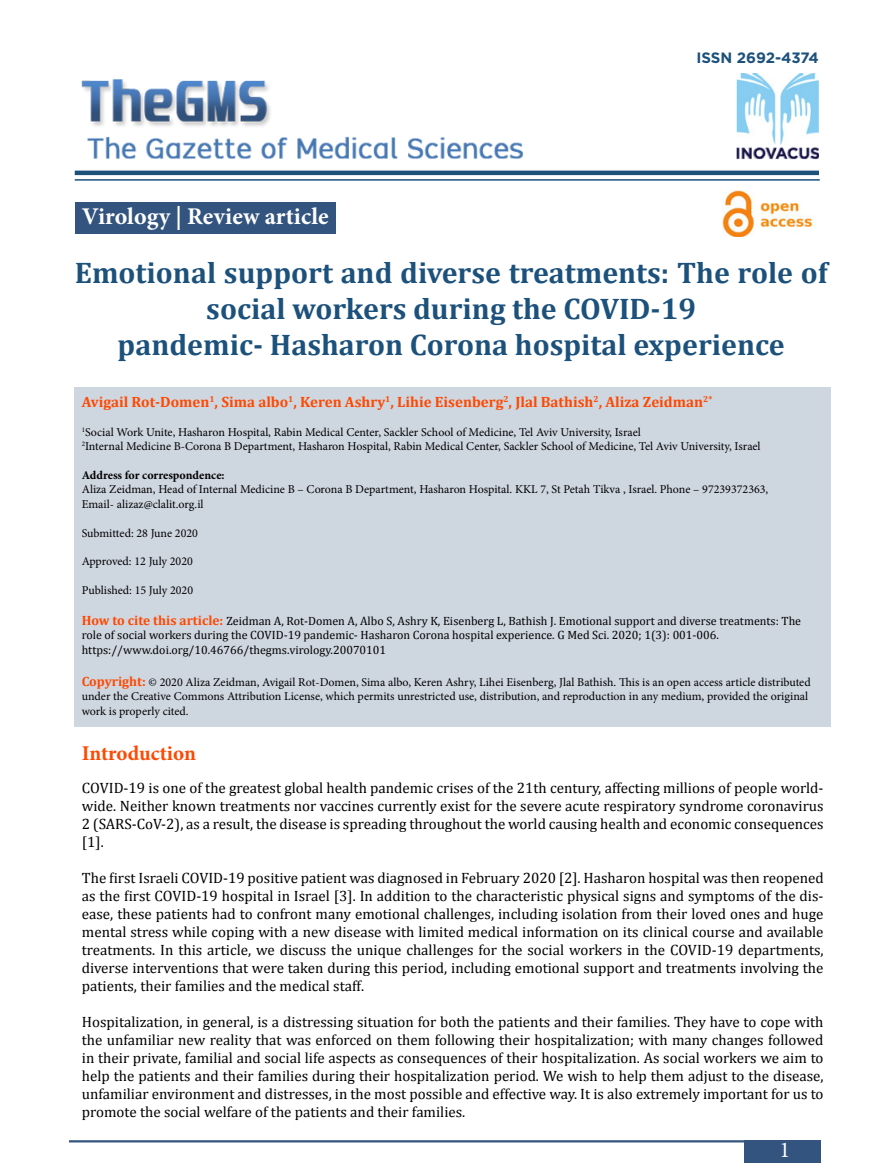
<style>
.page{position:relative;width:891px;height:1175px;background:#fff}
.page>*{position:absolute;margin:0;border:0;box-sizing:border-box;transform-origin:0 0}
.t1{font:700 29.85px/35.8px "Cambria";color:#1c517c;text-align:center}
.t2{font:700 24px "Minion Pro";letter-spacing:.005em;color:#fff}
.t3{font:22.5px "Minion Pro";color:#fff}
.t4{font:700 21px "Minion Pro";letter-spacing:-.005em;color:#ff4800}
.t5{font:15px/18px "Cambria";color:#000;text-align:justify}
.t6{font:700 15px "Cambria";color:#ff4800}
.t7{font:700 15px "Gotham";letter-spacing:-.01em;color:#1c517c}
.t8{font:12px/14.4px "Minion Pro";color:#000}
.t9{font:12px/14.4px "Cambria";color:#000}
.t10{font:700 12px "Minion Pro";color:#000}
.s1{font-weight:700;font-size:13.5px;color:#ff4800}
.s2{font-family:"Cambria";font-weight:700;font-size:13.5px;color:#ff4800}
</style>
<div class="page">
<hr style="left:69px;top:1140px;width:751px;height:2px;background:#33547f">
<div style="left:75px;top:387px;width:756px;height:340px;background:#ced6e0"></div>
<div style="left:744px;top:1140px;width:76px;height:22px;background:#33547f"></div>
<img style="left:81px;top:73px;width:738px;height:87px">
<div style="left:75px;top:202px;width:261px;height:32px;background:#33547f"></div>
<img style="left:722px;top:190px;width:91px;height:46px">
<hr style="left:75px;top:171px;width:744px;height:4px;background:#1c517c">
<hr style="left:75px;top:179px;width:745px;height:2px;background:#1c517c">
<h2 class="t2" style="left:82px;top:199px;width:248px">Virology | Review article</h2>
<p class="t7" style="left:696px;top:47px;width:124px">ISSN 2692-4374</p>
<h1 class="t1" style="left:75px;top:254px;width:754px">Emotional support and diverse treatments: The role of social workers during the COVID-19<br>pandemic- Hasharon Corona hospital experience</h1>
<p class="t6" style="left:82px;top:391px;width:632px">Avigail Rot-Domen<sup>1</sup>, Sima albo<sup>1</sup>, Keren Ashry<sup>1</sup>, Lihie Eisenberg<sup>2</sup>, Jlal Bathish<sup>2</sup>, Aliza Zeidman<sup>2*</sup></p>
<p class="t8" style="left:82px;top:425px;width:680px"><sup>1</sup>Social Work Unite, Hasharon Hospital, Rabin Medical Center, Sackler School of Medicine, Tel Aviv University, Israel<br><sup>2</sup>Internal Medicine B-Corona B Department, Hasharon Hospital, Rabin Medical Center, Sackler School of Medicine, Tel Aviv University, Israel</p>
<p class="t10" style="left:82px;top:466px;width:144px">Address for correspondence:</p>
<p class="t8" style="left:82px;top:482px;width:688px">Aliza Zeidman, Head of Internal Medicine B – Corona B Department, Hasharon Hospital. KKL 7, St Petah Tikva , Israel. Phone – 97239372363,<br>Email- alizaz@clalit.org.il</p>
<p class="t8" style="left:82px;top:525px;width:118px">Submitted: 28 June 2020</p>
<p class="t8" style="left:82px;top:554px;width:113px">Approved: 12 July 2020</p>
<p class="t8" style="left:82px;top:583px;width:113px">Published: 15 July 2020</p>
<p class="t9" style="left:82px;top:613px;width:721px"><span class="s1">How to cite this article:</span> Zeidman A, Rot-Domen A, Albo S, Ashry K, Eisenberg L, Bathish J. Emotional support and diverse treatments: The role of social workers during the COVID-19 pandemic- Hasharon Corona hospital experience. G Med Sci. 2020; 1(3): 001-006. https://www.doi.org/10.46766/thegms.virology.20070101</p>
<p class="t8" style="left:82px;top:675px;width:731px"><span class="s2">Copyright:</span> © 2020 Aliza Zeidman, Avigail Rot-Domen, Sima albo, Keren Ashry, Lihei Eisenberg, Jlal Bathish. This is an open access article distributed under the Creative Commons Attribution License, which permits unrestricted use, distribution, and reproduction in any medium, provided the original work is properly cited.</p>
<h3 class="t4" style="left:82px;top:739px;width:116px">Introduction</h3>
<p class="t5" style="left:82px;top:778px;width:743px">COVID-19 is one of the greatest global health pandemic crises of the 21th century, affecting millions of people world&shy;wide. Neither known treatments nor vaccines currently exist for the severe acute respiratory syndrome coronavirus 2 (SARS-CoV-2), as a result, the disease is spreading throughout the world causing health and economic consequences [1].</p>
<p class="t5" style="left:82px;top:868px;width:743px">The first Israeli COVID-19 positive patient was diagnosed in February 2020 [2]. Hasharon hospital was then reopened as the first COVID-19 hospital in Israel [3]. In addition to the characteristic physical signs and symptoms of the dis&shy;ease, these patients had to confront many emotional challenges, including isolation from their loved ones and huge mental stress while coping with a new disease with limited medical information on its clinical course and available treatments. In this article, we discuss the unique challenges for the social workers in the COVID-19 departments, diverse interventions that were taken during this period, including emotional support and treatments involving the patients, their families and the medical staff.</p>
<p class="t5" style="left:82px;top:1012px;width:743px">Hospitalization, in general, is a distressing situation for both the patients and their families. They have to cope with the unfamiliar new reality that was enforced on them following their hospitalization; with many changes followed in their private, familial and social life aspects as consequences of their hospitalization. As social workers we aim to help the patients and their families during their hospitalization period. We wish to help them adjust to the disease, unfamiliar environment and distresses, in the most possible and effective way. It is also extremely important for us to promote the social welfare of the patients and their families.</p>
<h3 class="t3" style="left:779px;top:1134px;width:12px">1</h3>
</div>
